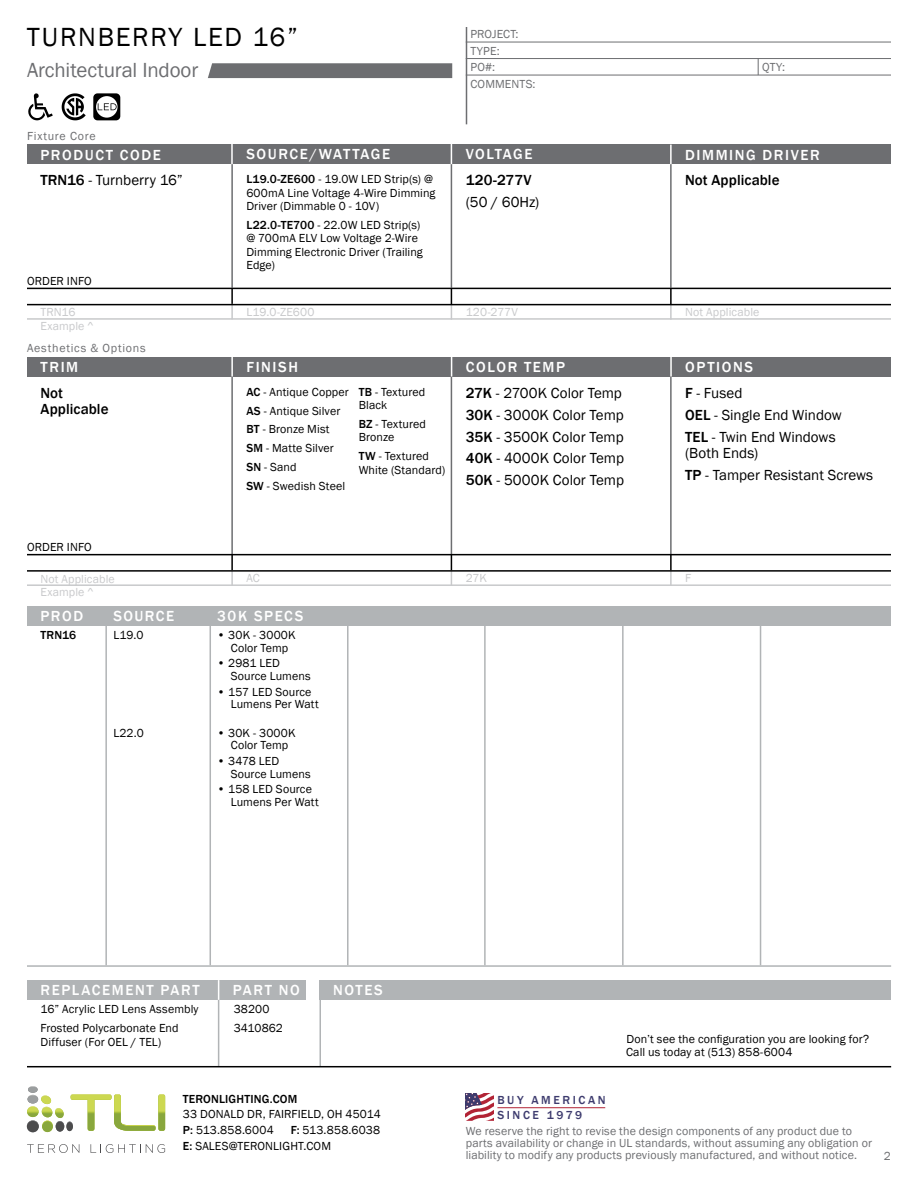
<style>
.page{position:relative;width:918px;height:1188px;background:#fff}
.page>*{position:absolute;margin:0;border:0;box-sizing:border-box;transform-origin:0 0}
.t1{font:27px "Franklin Gothic";letter-spacing:.06em;color:#000}
.t2{font:21px "Franklin Gothic";letter-spacing:-.01em;color:#6d6e71}
.t3{font:15px/21.9px "Franklin Gothic";color:#000}
.t4{font:500 15px "Franklin Gothic";letter-spacing:.105em;color:#fff}
.t5{font:500 15px/16.5px "Franklin Gothic";letter-spacing:.005em;color:#000}
.t6{font:12px/13.5px "Franklin Gothic";letter-spacing:.01em;color:#000}
.t7{font:12px/12px "Franklin Gothic";letter-spacing:.01em;color:#6d6e71}
.t8{font:12px "Franklin Gothic";letter-spacing:.01em;color:#c8c9cb}
.t9{font:500 12px "Franklin Gothic";letter-spacing:.015em;color:#000}
.t10{font:500 12px/15px "Franklin Gothic";letter-spacing:.215em;color:#3d3b6e}
.t11{font:12px "Franklin Gothic";letter-spacing:.065em;color:#6d6e71}
.t12{font:12px "Franklin Gothic";letter-spacing:.06em;color:#6d6e71}
.s1{font-weight:500}
</style>
<div class="page">
<hr style="left:218px;top:997px;width:1px;height:70px;background:#b1b4b6">
<hr style="left:231px;top:370px;width:2px;height:185px;background:#6d6e71">
<hr style="left:670px;top:370px;width:2px;height:185px;background:#6d6e71">
<hr style="left:451px;top:370px;width:1px;height:185px;background:#6d6e71">
<hr style="left:231px;top:158px;width:2px;height:130px;background:#6d6e71">
<hr style="left:670px;top:158px;width:2px;height:130px;background:#6d6e71">
<hr style="left:451px;top:158px;width:1px;height:130px;background:#6d6e71">
<div style="left:27px;top:145px;width:864px;height:19px;background:#6d6e71"></div>
<hr style="left:466px;top:27px;width:1px;height:97px;background:#6d6e71">
<hr style="left:466px;top:42px;width:425px;height:1px;background:#6d6e71">
<hr style="left:466px;top:58px;width:425px;height:1px;background:#6d6e71">
<hr style="left:466px;top:75px;width:425px;height:1px;background:#6d6e71">
<hr style="left:231px;top:141px;width:2px;height:23px;background:#fff">
<svg style="left:670px;top:145px;width:2px;height:19px"></svg>
<svg style="left:451px;top:145px;width:1px;height:19px"></svg>
<div style="left:27px;top:357px;width:864px;height:20px;background:#6d6e71"></div>
<div style="left:27px;top:606px;width:864px;height:20px;background:#b1b4b6"></div>
<hr style="left:231px;top:351px;width:2px;height:26px;background:#fff">
<hr style="left:670px;top:354px;width:2px;height:23px;background:#fff">
<svg style="left:451px;top:357px;width:1px;height:20px"></svg>
<div style="left:27px;top:980px;width:279px;height:20px;background:#b1b4b6"></div>
<div style="left:320px;top:980px;width:571px;height:20px;background:#b1b4b6"></div>
<svg style="left:758px;top:59px;width:1px;height:16px"></svg>
<svg style="left:670px;top:289px;width:2px;height:29px"></svg>
<svg style="left:451px;top:289px;width:1px;height:29px"></svg>
<svg style="left:231px;top:289px;width:2px;height:29px"></svg>
<hr style="left:27px;top:288px;width:864px;height:1px;background:#000">
<hr style="left:27px;top:304px;width:864px;height:1px;background:#000">
<hr style="left:27px;top:318px;width:864px;height:2px;background:#c8c9cb">
<svg style="left:670px;top:555px;width:2px;height:29px"></svg>
<svg style="left:451px;top:555px;width:1px;height:29px"></svg>
<svg style="left:231px;top:555px;width:2px;height:29px"></svg>
<hr style="left:27px;top:554px;width:864px;height:1px;background:#000">
<hr style="left:27px;top:570px;width:864px;height:2px;background:#000">
<hr style="left:27px;top:584px;width:864px;height:2px;background:#c8c9cb">
<hr style="left:105px;top:610px;width:2px;height:355px;background:#b1b4b6">
<hr style="left:622px;top:610px;width:2px;height:355px;background:#b1b4b6">
<hr style="left:760px;top:610px;width:1px;height:355px;background:#b1b4b6">
<hr style="left:210px;top:610px;width:1px;height:355px;background:#b1b4b6">
<hr style="left:347px;top:610px;width:2px;height:355px;background:#b1b4b6">
<hr style="left:484px;top:610px;width:2px;height:355px;background:#b1b4b6">
<hr style="left:27px;top:965px;width:864px;height:2px;background:#b1b4b6">
<svg style="left:218px;top:980px;width:1px;height:20px"></svg>
<hr style="left:320px;top:997px;width:1px;height:70px;background:#b1b4b6">
<svg style="left:208px;top:63px;width:244px;height:15px"></svg>
<svg style="left:93px;top:93px;width:27px;height:27px"></svg>
<svg style="left:62px;top:93px;width:24px;height:27px"></svg>
<svg style="left:28px;top:93px;width:25px;height:27px"></svg>
<hr style="left:27px;top:1066px;width:864px;height:1px;background:#000">
<svg style="left:27px;top:1086px;width:138px;height:46px"></svg>
<svg style="left:27px;top:1144px;width:52px;height:9px"></svg>
<svg style="left:91px;top:1144px;width:74px;height:9px"></svg>
<svg style="left:466px;top:1093px;width:28px;height:28px"></svg>
<hr style="left:497px;top:1107px;width:108px;height:1px;background:#b22335">
<h1 class="t1" style="left:27px;top:20px;width:272px">TURNBERRY LED 16”</h1>
<h2 class="t2" style="left:27px;top:57px;width:173px">Architectural Indoor</h2>
<p class="t12" style="left:27px;top:129px;width:70px">Fixture Core</p>
<p class="t7" style="left:470px;top:26px;width:50px;line-height:16.4px">PROJECT:<br>TYPE:</p>
<p class="t7" style="left:470px;top:78px;width:67px">COMMENTS:</p>
<p class="t7" style="left:470px;top:61px;width:26px">PO#:</p>
<p class="t7" style="left:762px;top:61px;width:24px">QTY:</p>
<p class="t4" style="left:40px;top:146px;width:122px">PRODUCT CODE</p>
<p class="t4" style="left:246px;top:145px;width:145px">SOURCE/WATTAGE</p>
<p class="t4" style="left:466px;top:145px;width:68px">VOLTAGE</p>
<p class="t4" style="left:685px;top:146px;width:136px">DIMMING DRIVER</p>
<p class="t3" style="left:40px;top:170px;width:144px"><span class="s1">TRN16</span> - Turnberry 16”</p>
<p class="t6" style="left:246px;top:173px;width:191px"><span class="s1">L19.0-ZE600</span> - 19.0W LED Strip(s) @<br>600mA Line Voltage 4-Wire Dimming<br>Driver (Dimmable 0 - 10V)</p>
<p class="t6" style="left:246px;top:219px;width:178px"><span class="s1">L22.0-TE700</span> - 22.0W LED Strip(s) @ 700mA ELV Low Voltage 2-Wire<br>Dimming Electronic Driver (Trailing<br>Edge)</p>
<p class="t6" style="left:27px;top:275px;width:66px">ORDER INFO</p>
<p class="t5" style="left:466px;top:172px;width:67px">120-277V</p>
<p class="t3" style="left:466px;top:191px;width:75px">(50 / 60Hz)</p>
<p class="t5" style="left:685px;top:172px;width:96px">Not Applicable</p>
<p class="t8" style="left:41px;top:305px;width:36px">TRN16</p>
<p class="t8" style="left:246px;top:305px;width:70px">L19.0-ZE600</p>
<p class="t8" style="left:466px;top:305px;width:54px">120-277V</p>
<p class="t8" style="left:685px;top:305px;width:76px">Not Applicable</p>
<p class="t8" style="left:40px;top:319px;width:55px">Example ^</p>
<p class="t11" style="left:27px;top:341px;width:120px">Aesthetics &amp; Options</p>
<p class="t4" style="left:41px;top:358px;width:39px">TRIM</p>
<p class="t4" style="left:247px;top:358px;width:53px">FINISH</p>
<p class="t4" style="left:466px;top:358px;width:101px">COLOR TEMP</p>
<p class="t4" style="left:685px;top:358px;width:69px">OPTIONS</p>
<p class="t5" style="left:40px;top:385px;width:70px">Not<br>Applicable</p>
<p class="t6" style="left:27px;top:540px;width:66px">ORDER INFO</p>
<p class="t6" style="left:246px;top:382px;width:104px;line-height:18.9px"><span class="s1">AC</span> - Antique Copper<br><span class="s1">AS</span> - Antique Silver<br><span class="s1">BT</span> - Bronze Mist<br><span class="s1">SM</span> - Matte Silver<br><span class="s1">SN</span> - Sand<br><span class="s1">SW</span> - Swedish Steel</p>
<p class="t6" style="left:359px;top:385px;width:68px"><span class="s1">TB</span> - Textured<br>Black</p>
<p class="t6" style="left:359px;top:418px;width:69px"><span class="s1">BZ</span> - Textured<br>Bronze</p>
<p class="t6" style="left:359px;top:450px;width:88px"><span class="s1">TW</span> - Textured<br>White (Standard)</p>
<p class="t3" style="left:466px;top:382px;width:160px"><span class="s1">27K</span> - 2700K Color Temp<br><span class="s1">30K</span> - 3000K Color Temp<br><span class="s1">35K</span> - 3500K Color Temp<br><span class="s1">40K</span> - 4000K Color Temp<br><span class="s1">50K</span> - 5000K Color Temp</p>
<p class="t3" style="left:685px;top:382px;width:158px"><span class="s1">F</span> - Fused<br><span class="s1">OEL</span> - Single End Window<br><span class="s1">TEL</span> - Twin End Windows</p>
<p class="t3" style="left:685px;top:442px;width:190px">(Both Ends)<br><span class="s1">TP</span> - Tamper Resistant Screws</p>
<p class="t8" style="left:41px;top:571px;width:76px">Not Applicable</p>
<p class="t8" style="left:246px;top:571px;width:15px">AC</p>
<p class="t8" style="left:466px;top:571px;width:23px">27K</p>
<p class="t8" style="left:685px;top:571px;width:8px">F</p>
<p class="t4" style="left:217px;top:606px;width:88px">30K SPECS</p>
<p class="t9" style="left:40px;top:628px;width:37px">TRN16</p>
<p class="t6" style="left:113px;top:629px;width:32px">L19.0</p>
<p class="t8" style="left:40px;top:585px;width:55px">Example ^</p>
<p class="t4" style="left:40px;top:606px;width:44px">PROD</p>
<p class="t4" style="left:113px;top:606px;width:62px">SOURCE</p>
<p class="t6" style="left:217px;top:629px;width:80px;line-height:12.8px;text-align:center">• 30K - 3000K<br>Color Temp</p>
<p class="t6" style="left:231px;top:657px;width:81px;line-height:12.8px;text-indent:-13px">• 2981 LED<br>Source Lumens</p>
<p class="t6" style="left:231px;top:686px;width:90px;line-height:12.8px;text-indent:-13px">• 157 LED Source<br>Lumens Per Watt</p>
<p class="t6" style="left:217px;top:726px;width:80px;line-height:12.8px;text-align:center">• 30K - 3000K<br>Color Temp</p>
<p class="t6" style="left:231px;top:755px;width:81px;line-height:12.8px;text-indent:-13px">• 3478 LED<br>Source Lumens</p>
<p class="t6" style="left:231px;top:783px;width:90px;line-height:12.8px;text-indent:-13px">• 158 LED Source<br>Lumens Per Watt</p>
<p class="t6" style="left:113px;top:727px;width:32px">L22.0</p>
<p class="t4" style="left:40px;top:981px;width:161px">REPLACEMENT PART</p>
<p class="t4" style="left:233px;top:981px;width:69px">PART NO</p>
<p class="t4" style="left:333px;top:981px;width:51px">NOTES</p>
<p class="t6" style="left:40px;top:1000px;width:160px;line-height:18.9px">16” Acrylic LED Lens Assembly<br>Frosted Polycarbonate End</p>
<p class="t6" style="left:40px;top:1035px;width:122px">Diffuser (For OEL / TEL)</p>
<p class="t6" style="left:234px;top:1000px;width:51px;line-height:18.9px">38200<br>3410862</p>
<p class="t6" style="left:626px;top:1032px;width:245px">Don’t see the configuration you are looking for?<br>Call us today at (513) 858-6004</p>
<p class="t9" style="left:183px;top:1091px;width:116px">TERONLIGHTING.COM</p>
<p class="t6" style="left:183px;top:1107px;width:200px;line-height:15.8px">33 DONALD DR, FAIRFIELD, OH 45014<br><span class="s1">P:</span> 513.858.6004</p>
<p class="t10" style="left:497px;top:1093px;width:110px">BUY AMERICAN<br>SINCE 1979</p>
<p class="t6" style="left:183px;top:1123px;width:199px;line-height:15.8px;text-indent:108px"><span class="s1">F:</span> 513.858.6038<br><span class="s1">E:</span> SALES@TERONLIGHT.COM</p>
<p class="t7" style="left:466px;top:1125px;width:408px">We reserve the right to revise the design components of any product due to parts availability or change in UL standards, without assuming any obligation or liability to modify any products previously manufactured, and without notice.</p>
<p class="t7" style="left:884px;top:1150px;width:9px">2</p>
</div>
